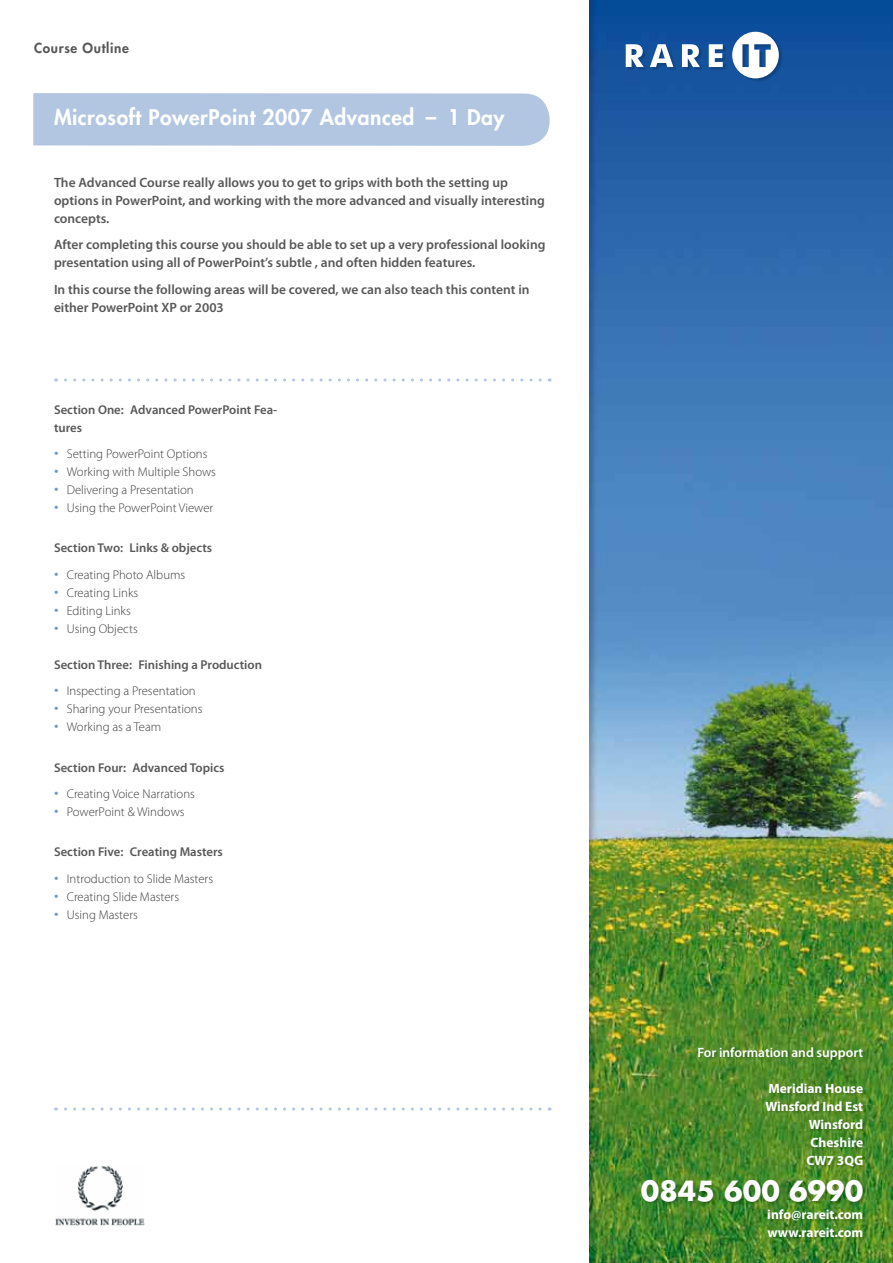
<style>
.page{position:relative;width:893px;height:1263px;background:#fff}
.page>*{position:absolute;margin:0;border:0;box-sizing:border-box;transform-origin:0 0}
.t1{font:700 27px "Futura Std";color:#fff}
.t2{font:800 21px "Futura Std";letter-spacing:.025em;color:#fff}
.t3{font:600 13.5px/18px "Myriad Pro";color:#58585a}
.t4{font:700 13.5px/18px "Myriad Pro";color:#fff;text-align:right}
.t5{font:600 13.5px "Myriad Pro";color:#fff}
.t6{font:800 13.5px "Futura Std";letter-spacing:.05em;color:#58585a}
.t7{font:300 12.75px "Myriad Pro";color:#3e3d40}
.t8{font:600 12.75px/18px "Myriad Pro";color:#58585a}
.s1{font-size:18px;color:#699aca}
</style>
<div class="page">
<img style="left:589px;top:0;width:304px;height:1263px">
<div style="left:626px;top:32px;width:157px;height:51px;background:#000;opacity:.2"></div>
<svg style="left:732px;top:32px;width:47px;height:46px"></svg>
<svg style="left:626px;top:44px;width:18px;height:23px"></svg>
<svg style="left:650px;top:44px;width:23px;height:23px"></svg>
<svg style="left:682px;top:44px;width:18px;height:23px"></svg>
<svg style="left:709px;top:44px;width:14px;height:23px"></svg>
<div style="left:33px;top:93px;width:517px;height:53px;background:#b2c6e1"></div>
<svg style="left:56px;top:378px;width:484px;height:3px"></svg>
<svg style="left:56px;top:1107px;width:484px;height:3px"></svg>
<img style="left:55px;top:1166px;width:90px;height:59px">
<div style="left:642px;top:1048px;width:225px;height:192px;background:#000;opacity:.19"></div>
<p class="t6" style="left:34px;top:39px;width:96px">Course Outline</p>
<h2 class="t2" style="left:54px;top:104px;width:452px">Microsoft PowerPoint 2007 Advanced – 1 Day</h2>
<p class="t3" style="left:54px;top:173px;width:492px">The Advanced Course really allows you to get to grips with both the setting up options in PowerPoint, and working with the more advanced and visually interesting concepts.</p>
<p class="t3" style="left:54px;top:236px;width:493px">After completing this course you should be able to set up a very professional looking presentation using all of PowerPoint’s subtle , and often hidden features.</p>
<p class="t3" style="left:54px;top:280px;width:477px">In this course the following areas will be covered, we can also teach this content in either PowerPoint XP or 2003</p>
<p class="t8" style="left:54px;top:400px;width:225px">Section One: Advanced PowerPoint Fea&shy;tures</p>
<p class="t7" style="left:54px;top:447px;width:155px"><span class="s1">•</span> Setting PowerPoint Options</p>
<p class="t7" style="left:54px;top:465px;width:164px"><span class="s1">•</span> Working with Multiple Shows</p>
<p class="t7" style="left:54px;top:483px;width:141px"><span class="s1">•</span> Delivering a Presentation</p>
<p class="t7" style="left:54px;top:501px;width:161px"><span class="s1">•</span> Using the PowerPoint Viewer</p>
<p class="t8" style="left:54px;top:539px;width:160px">Section Two: Links &amp; objects</p>
<p class="t7" style="left:54px;top:568px;width:133px"><span class="s1">•</span> Creating Photo Albums</p>
<p class="t7" style="left:54px;top:586px;width:86px"><span class="s1">•</span> Creating Links</p>
<p class="t7" style="left:54px;top:604px;width:78px"><span class="s1">•</span> Editing Links</p>
<p class="t7" style="left:54px;top:622px;width:85px"><span class="s1">•</span> Using Objects</p>
<p class="t8" style="left:54px;top:656px;width:210px">Section Three: Finishing a Production</p>
<p class="t7" style="left:54px;top:684px;width:143px"><span class="s1">•</span> Inspecting a Presentation</p>
<p class="t7" style="left:54px;top:702px;width:150px"><span class="s1">•</span> Sharing your Presentations</p>
<p class="t7" style="left:54px;top:720px;width:109px"><span class="s1">•</span> Working as a Team</p>
<p class="t8" style="left:54px;top:758px;width:172px">Section Four: Advanced Topics</p>
<p class="t7" style="left:54px;top:787px;width:142px"><span class="s1">•</span> Creating Voice Narrations</p>
<p class="t7" style="left:54px;top:805px;width:132px"><span class="s1">•</span> PowerPoint &amp; Windows</p>
<p class="t8" style="left:54px;top:843px;width:170px">Section Five: Creating Masters</p>
<p class="t7" style="left:54px;top:872px;width:161px"><span class="s1">•</span> Introduction to Slide Masters</p>
<p class="t7" style="left:54px;top:890px;width:127px"><span class="s1">•</span> Creating Slide Masters</p>
<p class="t7" style="left:54px;top:908px;width:85px"><span class="s1">•</span> Using Masters</p>
<p class="t5" style="left:697px;top:1045px;width:167px">For information and support</p>
<p class="t4" style="left:765px;top:1079px;width:99px">Meridian House<br>Winsford Ind Est<br>Winsford<br>Cheshire<br>CW7 3QG</p>
<h1 class="t1" style="left:641px;top:1173px;width:224px">0845 600 6990</h1>
<p class="t4" style="left:767px;top:1205px;width:97px;text-align:left">info@rareit.com www.rareit.com</p>
</div>
